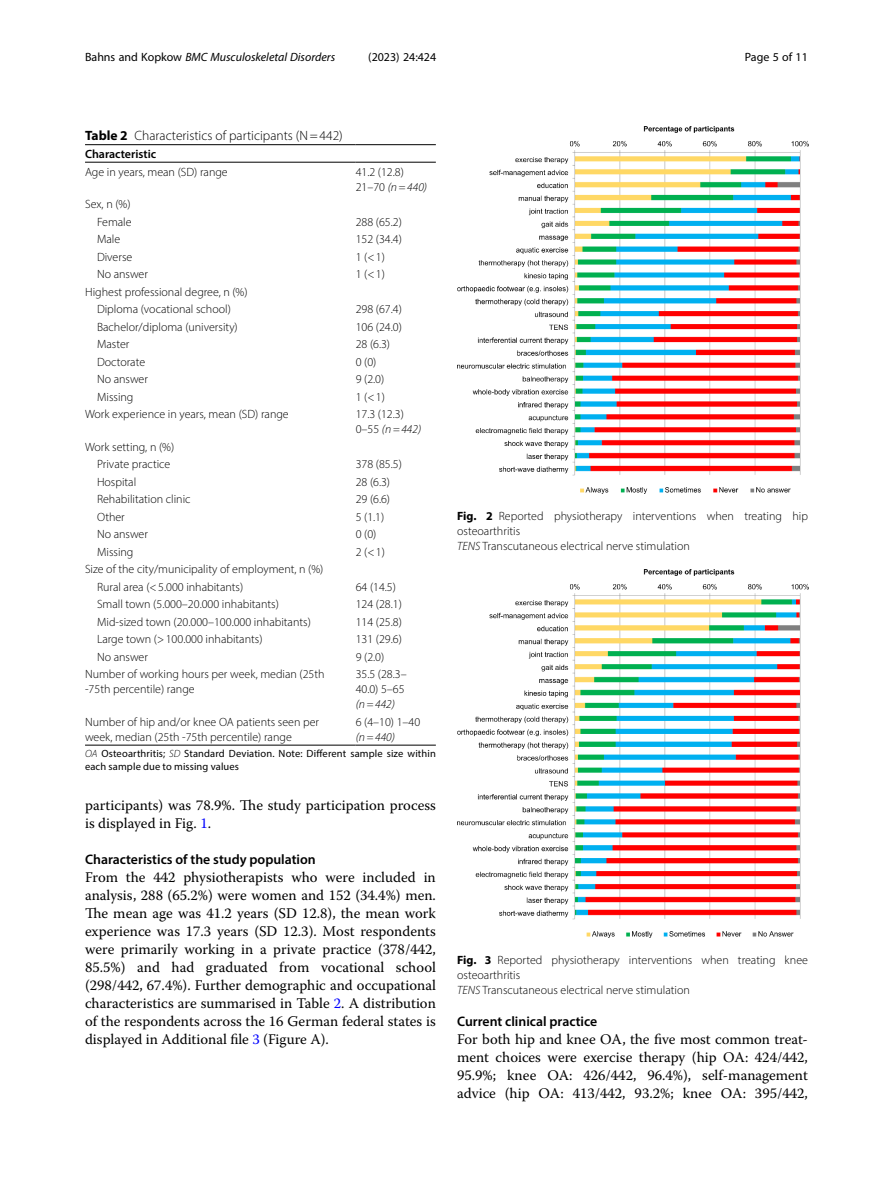
<style>
.page{position:relative;width:893px;height:1191px;background:#fff}
.page>*{position:absolute;margin:0;border:0;box-sizing:border-box;transform-origin:0 0}
.Body_Text{font:14.7px/18px "Warnock Pro";color:#000;text-align:justify}
.Head_2{font:600 13.8px "Myriad Pro";color:#000}
.Table_Caption{font:300 13.5px "Myriad Pro";color:#000}
.Table_Body{font:300 12px/15px "Myriad Pro";color:#000}
.Figure_Caption{font:300 12px/15px "Myriad Pro";color:#000}
.t1{font:italic 12px "Myriad Pro";color:#000}
.t2{font:12px "Myriad Pro";color:#000}
.Table_Head{font:600 12px "Myriad Pro";color:#000}
.Table_Footnote{font:10.5px/12.8px "Myriad Pro";letter-spacing:.01em;color:#000}
.s1{font-style:normal}
.s2{font-weight:700}
.s3{font-style:italic}
.s4{font-weight:300;font-style:italic}
.s5{color:#00f}
</style>
<div class="page">
<hr style="left:85px;top:162px;width:271px;height:1px;background:#000">
<hr style="left:356px;top:144px;width:80px;height:1px;background:#000">
<hr style="left:356px;top:162px;width:80px;height:1px;background:#000">
<hr style="left:356px;top:745px;width:80px;height:1px;background:#000">
<hr style="left:85px;top:745px;width:271px;height:1px;background:#000">
<hr style="left:85px;top:144px;width:271px;height:1px;background:#000">
<img style="left:457px;top:570px;width:351px;height:367px">
<img style="left:457px;top:126px;width:351px;height:367px">
<p class="t1" style="left:85px;top:50px;width:252px"><span class="s1">Bahns and Kopkow</span> BMC Musculoskeletal Disorders</p>
<p class="t2" style="left:368px;top:50px;width:70px">(2023) 24:424</p>
<p class="t2" style="left:745px;top:50px;width:65px">Page 5 of 11</p>
<p class="Table_Caption" style="left:85px;top:128px;width:259px"><span class="s2">Table 2</span> Characteristics of participants (N=442)</p>
<p class="Table_Head" style="left:85px;top:146px;width:73px">Characteristic</p>
<p class="Table_Body" style="left:85px;top:164px;width:144px">Age in years, mean (SD) range</p>
<p class="Table_Body" style="left:356px;top:164px;width:73px">41.2 (12.8)<br>21–70 <span class="s3">(n=440)</span></p>
<p class="Table_Body" style="left:85px;top:196px;width:47px">Sex, n (%)</p>
<p class="Table_Body" style="left:97px;top:214px;width:36px">Female</p>
<p class="Table_Body" style="left:356px;top:214px;width:48px">288 (65.2)</p>
<p class="Table_Body" style="left:97px;top:231px;width:25px">Male</p>
<p class="Table_Body" style="left:356px;top:231px;width:48px">152 (34.4)</p>
<p class="Table_Body" style="left:97px;top:249px;width:37px">Diverse</p>
<p class="Table_Body" style="left:356px;top:249px;width:31px">1 (&lt;1)</p>
<p class="Table_Body" style="left:97px;top:266px;width:52px">No answer</p>
<p class="Table_Body" style="left:356px;top:266px;width:31px">1 (&lt;1)</p>
<p class="Table_Body" style="left:85px;top:284px;width:164px">Highest professional degree, n (%)</p>
<p class="Table_Body" style="left:97px;top:301px;width:135px">Diploma (vocational school)</p>
<p class="Table_Body" style="left:356px;top:301px;width:48px">298 (67.4)</p>
<p class="Table_Body" style="left:97px;top:319px;width:142px">Bachelor/diploma (university)</p>
<p class="Table_Body" style="left:356px;top:319px;width:48px">106 (24.0)</p>
<p class="Table_Body" style="left:97px;top:336px;width:34px">Master</p>
<p class="Table_Body" style="left:356px;top:336px;width:36px">28 (6.3)</p>
<p class="Table_Body" style="left:97px;top:354px;width:50px">Doctorate</p>
<p class="Table_Body" style="left:356px;top:354px;width:22px">0 (0)</p>
<p class="Table_Body" style="left:97px;top:371px;width:52px">No answer</p>
<p class="Table_Body" style="left:356px;top:371px;width:30px">9 (2.0)</p>
<p class="Table_Body" style="left:97px;top:389px;width:38px">Missing</p>
<p class="Table_Body" style="left:356px;top:389px;width:31px">1 (&lt;1)</p>
<p class="Table_Body" style="left:85px;top:406px;width:205px">Work experience in years, mean (SD) range</p>
<p class="Table_Body" style="left:356px;top:406px;width:67px">17.3 (12.3)<br>0–55 <span class="s3">(n=442)</span></p>
<p class="Table_Body" style="left:85px;top:439px;width:91px">Work setting, n (%)</p>
<p class="Table_Body" style="left:97px;top:456px;width:75px">Private practice</p>
<p class="Table_Body" style="left:356px;top:456px;width:48px">378 (85.5)</p>
<p class="Table_Body" style="left:97px;top:474px;width:41px">Hospital</p>
<p class="Table_Body" style="left:356px;top:474px;width:36px">28 (6.3)</p>
<p class="Table_Body" style="left:97px;top:491px;width:95px">Rehabilitation clinic</p>
<p class="Table_Body" style="left:356px;top:491px;width:36px">29 (6.6)</p>
<p class="Table_Body" style="left:97px;top:509px;width:29px">Other</p>
<p class="Table_Body" style="left:356px;top:509px;width:30px">5 (1.1)</p>
<p class="Table_Body" style="left:97px;top:526px;width:52px">No answer</p>
<p class="Table_Body" style="left:356px;top:526px;width:22px">0 (0)</p>
<p class="Table_Body" style="left:97px;top:544px;width:38px">Missing</p>
<p class="Table_Body" style="left:356px;top:544px;width:31px">2 (&lt;1)</p>
<p class="Table_Body" style="left:85px;top:561px;width:240px">Size of the city/municipality of employment, n (%)</p>
<p class="Table_Body" style="left:97px;top:579px;width:148px">Rural area (&lt;5.000 inhabitants)</p>
<p class="Table_Body" style="left:356px;top:579px;width:42px">64 (14.5)</p>
<p class="Table_Body" style="left:97px;top:596px;width:183px">Small town (5.000–20.000 inhabitants)</p>
<p class="Table_Body" style="left:356px;top:596px;width:48px">124 (28.1)</p>
<p class="Table_Body" style="left:97px;top:614px;width:215px">Mid-sized town (20.000–100.000 inhabitants)</p>
<p class="Table_Body" style="left:356px;top:614px;width:48px">114 (25.8)</p>
<p class="Table_Body" style="left:97px;top:631px;width:167px">Large town (&gt;100.000 inhabitants)</p>
<p class="Table_Body" style="left:356px;top:631px;width:48px">131 (29.6)</p>
<p class="Table_Body" style="left:97px;top:649px;width:52px">No answer</p>
<p class="Table_Body" style="left:356px;top:649px;width:30px">9 (2.0)</p>
<p class="Table_Body" style="left:85px;top:666px;width:241px">Number of working hours per week, median (25th -75th percentile) range</p>
<p class="Table_Body" style="left:356px;top:666px;width:53px">35.5 (28.3–<br>40.0) 5–65 <span class="s3">(n=442)</span></p>
<p class="Table_Body" style="left:85px;top:714px;width:236px">Number of hip and/or knee OA patients seen per week, median (25th -75th percentile) range</p>
<p class="Table_Body" style="left:356px;top:714px;width:66px">6 (4–10) 1–40 <span class="s3">(n=440)</span></p>
<p class="Table_Footnote" style="left:85px;top:747px;width:352px"><span class="s4">OA</span> Osteoarthritis; <span class="s4">SD</span> Standard Deviation. Note: Different sample size within each sample due to missing values</p>
<p class="Body_Text" style="left:85px;top:796px;width:352px">participants) was 78.9%. The study participation process is displayed in Fig. <span class="s5">1</span>.</p>
<p class="Head_2" style="left:85px;top:851px;width:232px">Characteristics of the study population</p>
<p class="Body_Text" style="left:85px;top:868px;width:352px">From the 442 physiotherapists who were included in analysis, 288 (65.2%) were women and 152 (34.4%) men.<br>The mean age was 41.2 years (SD 12.8), the mean work experience was 17.3 years (SD 12.3). Most respondents were primarily working in a private practice (378/442, 85.5%) and had graduated from vocational school (298/442, 67.4%). Further demographic and occupational characteristics are summarised in Table <span class="s5">2</span>. A distribution of the respondents across the 16 German federal states is displayed in Additional file <span class="s5">3</span> (Figure A).</p>
<p class="Figure_Caption" style="left:457px;top:509px;width:352px"><span class="s2">Fig. 2</span> Reported physiotherapy interventions when treating hip osteoarthritis</p>
<p class="Figure_Caption" style="left:457px;top:539px;width:234px"><span class="s3">TENS</span> Transcutaneous electrical nerve stimulation</p>
<p class="Figure_Caption" style="left:457px;top:952px;width:352px"><span class="s2">Fig. 3</span> Reported physiotherapy interventions when treating knee osteoarthritis</p>
<p class="Figure_Caption" style="left:457px;top:982px;width:234px"><span class="s3">TENS</span> Transcutaneous electrical nerve stimulation</p>
<p class="Head_2" style="left:457px;top:1013px;width:142px">Current clinical practice</p>
<p class="Body_Text" style="left:457px;top:1030px;width:352px">For both hip and knee OA, the five most common treat&shy;ment choices were exercise therapy (hip OA: 424/442, 95.9%; knee OA: 426/442, 96.4%), self-management advice (hip OA: 413/442, 93.2%; knee OA: 395/442,</p>
</div>
